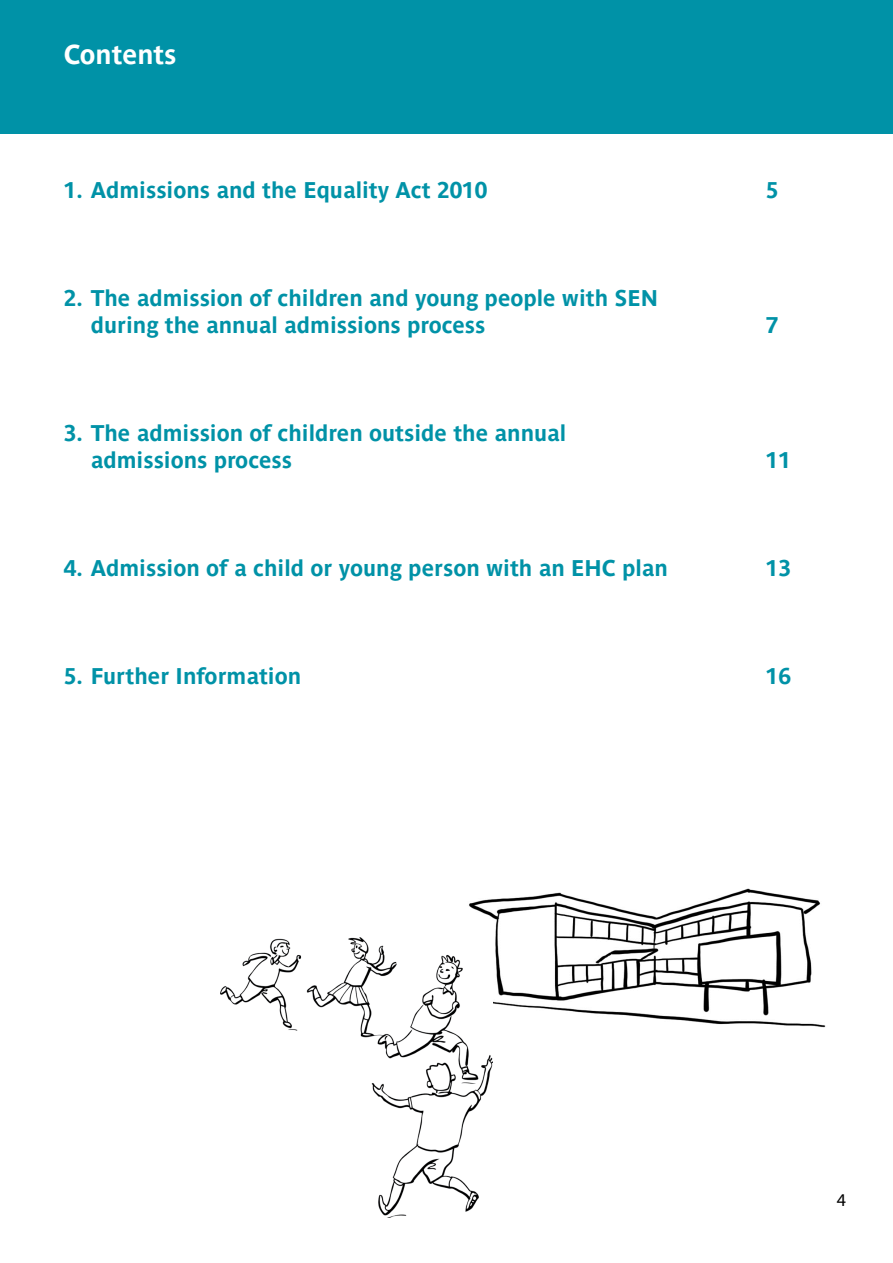
<style>
.page{position:relative;width:893px;height:1263px;background:#fff}
.page>*{position:absolute;margin:0;border:0;box-sizing:border-box;transform-origin:0 0}
.t1{font:700 27px "Parisine Std";color:#fff}
.t2{font:700 22.5px/27px "Parisine Std";color:#0092a7}
.t3{font:18px "Myriad Pro";color:#000}
</style>
<div class="page">
<div style="left:0;top:0;width:893px;height:134px;background:#0092a7"></div>
<img style="left:469px;top:888px;width:357px;height:140px">
<img style="left:221px;top:938px;width:271px;height:279px">
<p class="t1" style="left:64px;top:39px;width:114px">Contents</p>
<p class="t2" style="left:64px;top:176px;width:425px">1. Admissions and the Equality Act 2010</p>
<p class="t2" style="left:766px;top:176px;width:14px">5</p>
<p class="t2" style="left:91px;top:284px;width:569px;text-indent:-27px">2. The admission of children and young people with SEN during the annual admissions process</p>
<p class="t2" style="left:91px;top:419px;width:477px;text-indent:-27px">3. The admission of children outside the annual admissions process</p>
<p class="t2" style="left:766px;top:311px;width:14px">7</p>
<p class="t2" style="left:766px;top:446px;width:27px">11</p>
<p class="t2" style="left:64px;top:554px;width:606px">4. Admission of a child or young person with an EHC plan</p>
<p class="t2" style="left:766px;top:554px;width:27px">13</p>
<p class="t2" style="left:64px;top:662px;width:239px">5. Further Information</p>
<p class="t2" style="left:766px;top:662px;width:27px">16</p>
<p class="t3" style="left:837px;top:1189px;width:11px">4</p>
</div>
